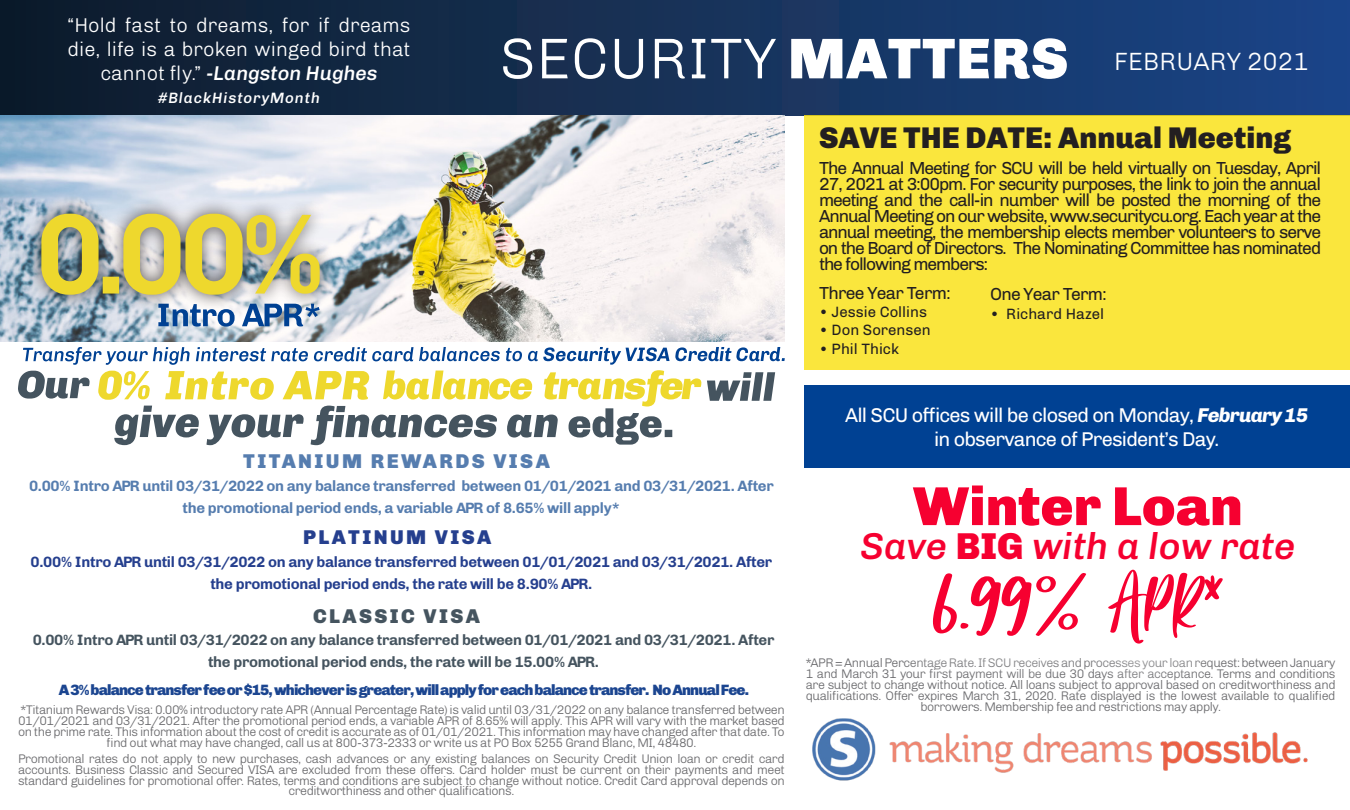
<style>
.page{position:relative;width:1350px;height:810px;background:#fff}
.page>*{position:absolute;margin:0;border:0;box-sizing:border-box;transform-origin:0 0}
.t1{font:77.5px "Oliver Blush";color:#f60030}
.t2{font:300 57.5px "Chivo";letter-spacing:.01em;color:#fff}
.t3{font:900 55px "Chivo";color:#f60030}
.t4{font:italic 500 37.5px "Chivo";color:#f60030}
.t5{font:900 30px "Chivo";color:#231f20}
.t6{font:300 25px "Chivo";letter-spacing:.005em;color:#fff}
.t7{font:300 20px/24px "Chivo";color:#fff;text-align:center}
.t8{font:20px "Chivo";letter-spacing:-.04em;color:#fff}
.t9{font:900 20px "Chivo";letter-spacing:.12em;color:#567daf}
.t10{font:900 20px "Chivo";letter-spacing:.12em;color:#253f8e}
.t11{font:900 20px "Chivo";letter-spacing:.12em;color:#45545f}
.t12{font:17.5px/16px "Chivo";letter-spacing:-.06em;color:#231f20;text-align:justify}
.t13{font:17.5px "Chivo";letter-spacing:-.04em;color:#231f20}
.t14{font:700 15px/22px "Chivo";letter-spacing:-.02em;color:#567daf;text-align:center}
.t15{font:700 15px/22px "Chivo";letter-spacing:-.02em;color:#45545f;text-align:center}
.t16{font:700 15px/22px "Chivo";letter-spacing:-.02em;color:#253f8e;text-align:center}
.t17{font:900 15px "Chivo";letter-spacing:-.06em;color:#1b4590}
.t18{font:15px "Chivo";color:#231f20}
.t19{font:italic 500 15px "Chivo";letter-spacing:.06em;color:#fff}
.t20{font:300 12.5px/11px "Chivo";letter-spacing:-.04em;color:#6b6b6e;text-align:center}
.s1{font-weight:500;font-style:italic}
.s2{font-weight:900}
.s3{font-weight:800;font-style:italic}
.s4{font-weight:900;font-style:normal}
</style>
<div class="page">
<div style="left:0;top:0;width:1350px;height:116px;background:linear-gradient(to right,#0e1c29,#1b4688)"></div>
<div style="left:805px;top:385px;width:545px;height:83px;background:#004193"></div>
<img style="left:0;top:116px;width:785px;height:225px">
<svg style="left:136px;top:281px;width:207px;height:61px;background:#bbc5cd"></svg>
<svg style="left:158px;top:311px;width:162px;height:16px"></svg>
<div style="left:25px;top:198px;width:311px;height:113px;background:#231f20;opacity:.75"></div>
<svg style="left:41px;top:214px;width:279px;height:81px;background:#cac272"></svg>
<svg style="left:18px;top:347px;width:767px;height:98px"></svg>
<img style="left:812px;top:718px;width:496px;height:63px">
<div style="left:805px;top:116px;width:545px;height:254px;background:#fae63d"></div>
<p class="t7" style="left:67px;top:12px;width:345px">“Hold fast to dreams, for if dreams die, life is a broken winged bird that cannot fly.” <span class="s1">-Langston Hughes</span></p>
<p class="t19" style="left:158px;top:87px;width:163px">#BlackHistoryMonth</p>
<p class="t2" style="left:500px;top:16px;width:570px">SECURITY <span class="s2">MATTERS</span></p>
<p class="t6" style="left:1114px;top:42px;width:196px">FEBRUARY 2021</p>
<p class="t5" style="left:819px;top:113px;width:474px">SAVE THE DATE: Annual Meeting</p>
<p class="t12" style="left:819px;top:159px;width:504px">The Annual Meeting for SCU will be held virtually on Tuesday, April 27, 2021 at 3:00pm. For security purposes, the link to join the annual meeting and the call-in number will be posted the morning of the Annual Meeting on our website, www.securitycu.org. Each year at the annual meeting, the membership elects member volunteers to serve on the Board of Directors. The Nominating Committee has nominated the following members:</p>
<p class="t13" style="left:819px;top:279px;width:133px">Three Year Term:</p>
<p class="t18" style="left:819px;top:300px;width:110px">• Jessie Collins</p>
<p class="t18" style="left:819px;top:318px;width:113px">• Don Sorensen</p>
<p class="t18" style="left:819px;top:337px;width:82px">• Phil Thick</p>
<p class="t13" style="left:990px;top:281px;width:118px">One Year Term:</p>
<p class="t18" style="left:990px;top:303px;width:116px">• Richard Hazel</p>
<p class="t8" style="left:845px;top:400px;width:465px">All SCU offices will be closed on Monday, <span class="s3">February 15</span></p>
<p class="t8" style="left:934px;top:424px;width:287px">in observance of President’s Day.</p>
<p class="t9" style="left:243px;top:445px;width:308px">TITANIUM REWARDS VISA</p>
<p class="t14" style="left:29px;top:474px;width:746px">0.00% Intro APR until 03/31/2022 on any balance transferred between 01/01/2021 and 03/31/2021. After the promotional period ends, a variable APR of 8.65% will apply*</p>
<p class="t10" style="left:303px;top:521px;width:190px">PLATINUM VISA</p>
<p class="t16" style="left:31px;top:550px;width:743px">0.00% Intro APR until 03/31/2022 on any balance transferred between 01/01/2021 and 03/31/2021. After the promotional period ends, the rate will be 8.90% APR.</p>
<p class="t11" style="left:313px;top:600px;width:168px">CLASSIC VISA</p>
<p class="t15" style="left:33px;top:628px;width:743px">0.00% Intro APR until 03/31/2022 on any balance transferred between 01/01/2021 and 03/31/2021. After the promotional period ends, the rate will be 15.00% APR.</p>
<p class="t17" style="left:59px;top:678px;width:692px">A 3% balance transfer fee or $15, whichever is greater, will apply for each balance transfer. No Annual Fee.</p>
<p class="t20" style="left:18px;top:703px;width:768px">*Titanium Rewards Visa: 0.00% introductory rate APR (Annual Percentage Rate) is valid until 03/31/2022 on any balance transferred between 01/01/2021 and 03/31/2021. After the promotional period ends, a variable APR of 8.65% will apply. This APR will vary with the market based on the prime rate. This information about the cost of credit is accurate as of 01/01/2021. This information may have changed after that date. To find out what may have changed, call us at 800-373-2333 or write us at PO Box 5255 Grand Blanc, MI, 48480.</p>
<p class="t20" style="left:18px;top:752px;width:768px">Promotional rates do not apply to new purchases, cash advances or any existing balances on Security Credit Union loan or credit card accounts. Business Classic and Secured VISA are excluded from these offers. Card holder must be current on their payments and meet standard guidelines for promotional offer. Rates, terms and conditions are subject to change without notice. Credit Card approval depends on creditworthiness and other qualifications.</p>
<p class="t3" style="left:913px;top:462px;width:331px">Winter Loan</p>
<p class="t4" style="left:860px;top:518px;width:437px">Save <span class="s4">BIG</span> with a low rate</p>
<p class="t1" style="left:932px;top:566px;width:294px">6.99% APR*</p>
<p class="t20" style="left:806px;top:656px;width:531px">*APR = Annual Percentage Rate. If SCU receives and processes your loan request: between January 1 and March 31 your first payment will be due 30 days after acceptance. Terms and conditions are subject to change without notice. All loans subject to approval based on creditworthiness and qualifications. Offer expires March 31, 2020. Rate displayed is the lowest available to qualified borrowers. Membership fee and restrictions may apply.</p>
</div>
